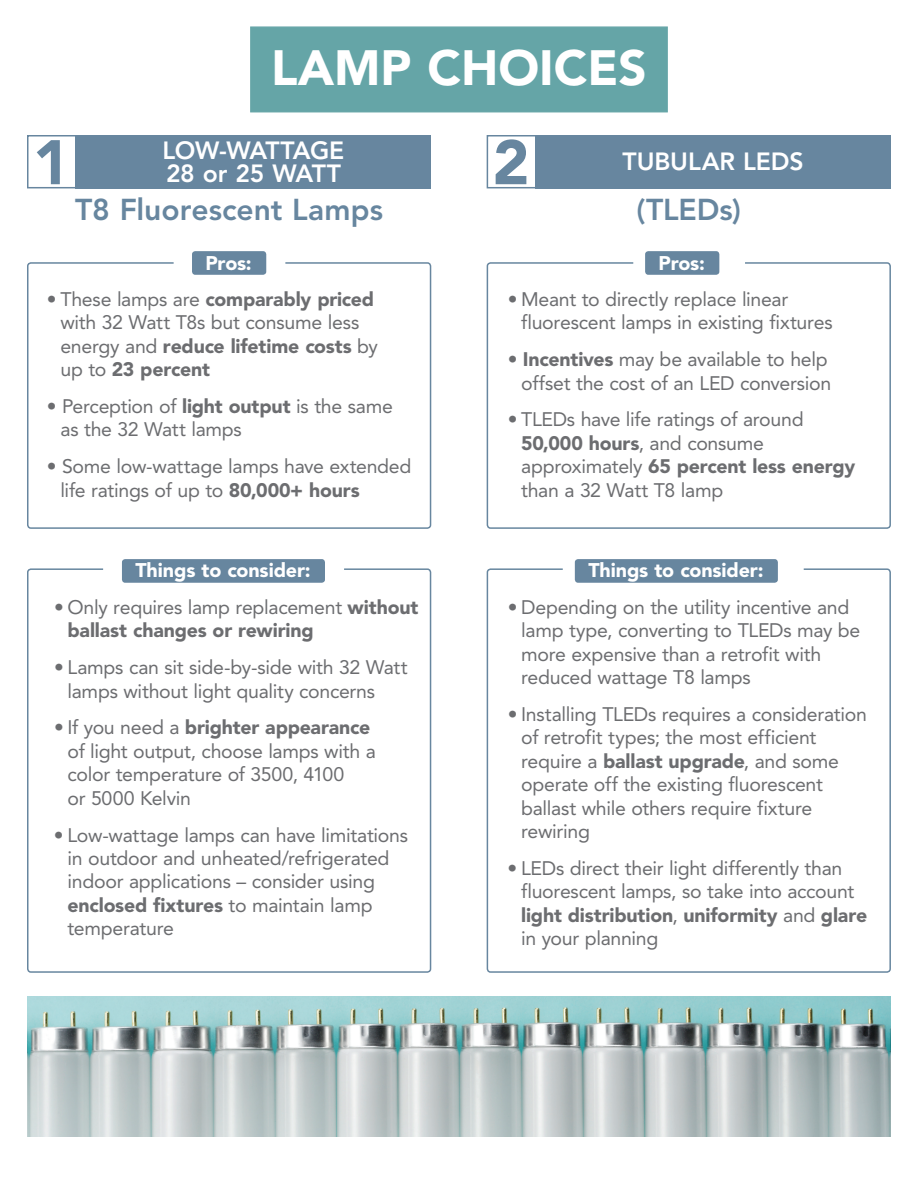
<style>
.page{position:relative;width:918px;height:1188px;background:#fff}
.page>*{position:absolute;margin:0;border:0;box-sizing:border-box;transform-origin:0 0}
.t1{font:900 62.25px "Avenir LT Std";color:#67869f}
.t2{font:900 49.2px "Avenir LT Std";color:#fff}
.t3{font:800 30px "Avenir LT Std";color:#67869f}
.t4{font:800 24.75px/23px "Avenir LT Std";letter-spacing:-.01em;color:#fff}
.t5{font:900 19.65px "Avenir LT Std";letter-spacing:-.005em;color:#fff}
.t6{font:19.5px/23.4px "Avenir LT Std";letter-spacing:-.015em;color:#6c6d70}
.t7{font:900 19.5px/23.4px "Avenir LT Std";letter-spacing:-.01em;color:#6c6d70}
.s1{font-weight:900}
.s2{font-weight:400}
</style>
<div class="page">
<div style="left:250px;top:26px;width:418px;height:86px;background:#65a5a7;border:1px solid #65a5a7"></div>
<div style="left:27px;top:262px;width:404px;height:267px;border:2px solid #67869f;border-radius:3px"></div>
<div style="left:487px;top:262px;width:404px;height:267px;border:2px solid #67869f;border-radius:3px"></div>
<div style="left:487px;top:568px;width:404px;height:405px;border:2px solid #67869f;border-radius:3px"></div>
<div style="left:27px;top:568px;width:404px;height:405px;border:2px solid #67869f;border-radius:3px"></div>
<img style="left:27px;top:997px;width:864px;height:139px">
<div style="left:535px;top:135px;width:356px;height:53px;background:#67869f"></div>
<div style="left:487px;top:135px;width:51px;height:53px;border:2px solid #67869f"></div>
<div style="left:192px;top:251px;width:74px;height:24px;background:#67869f;border-radius:3px"></div>
<div style="left:645px;top:251px;width:74px;height:24px;background:#67869f;border-radius:3px"></div>
<div style="left:122px;top:559px;width:203px;height:24px;background:#67869f;border-radius:3px"></div>
<div style="left:575px;top:559px;width:203px;height:24px;background:#67869f;border-radius:3px"></div>
<div style="left:76px;top:135px;width:355px;height:53px;background:#67869f"></div>
<div style="left:27px;top:135px;width:52px;height:53px;border:2px solid #67869f"></div>
<h2 class="t2" style="left:271px;top:39px;width:377px">LAMP CHOICES</h2>
<h1 class="t1" style="left:33px;top:125px;width:38px">1</h1>
<p class="t4" style="left:163px;top:139px;width:183px">LOW-WATTAGE<br>28 or 25 WATT</p>
<h1 class="t1" style="left:493px;top:125px;width:38px">2</h1>
<p class="t4" style="left:623px;top:150px;width:183px">TUBULAR LEDS</p>
<h3 class="t3" style="left:75px;top:192px;width:309px">T8 Fluorescent Lamps</h3>
<h3 class="t3" style="left:637px;top:192px;width:106px">(TLEDs)</h3>
<p class="t5" style="left:206px;top:252px;width:48px">Pros:</p>
<p class="t5" style="left:659px;top:252px;width:48px">Pros:</p>
<p class="t6" style="left:60px;top:288px;width:319px;text-indent:-13px">• These lamps are <span class="s1">comparably priced </span>with 32 Watt T8s but consume less energy and <span class="s1">reduce lifetime costs</span> by up to <span class="s1">23 percent</span></p>
<p class="t6" style="left:60px;top:395px;width:334px;text-indent:-14px">• Perception of <span class="s1">light output</span> is the same as the 32 Watt lamps</p>
<p class="t6" style="left:60px;top:455px;width:353px;text-indent:-13px">• Some low-wattage lamps have extended life ratings of up to <span class="s1">80,000+ hours</span></p>
<p class="t6" style="left:521px;top:288px;width:313px;text-indent:-13px">• Meant to directly replace linear fluorescent lamps in existing fixtures</p>
<p class="t6" style="left:508px;top:348px;width:325px;text-align:right">• <span class="s1">Incentives</span> may be available to help offset the cost of an LED conversion</p>
<p class="t6" style="left:521px;top:408px;width:336px;text-indent:-13px">• TLEDs have life ratings of around<br><span class="s1">50,000 hours</span>, and consume approximately <span class="s1">65 percent less energy </span>than a 32 Watt T8 lamp</p>
<p class="t5" style="left:135px;top:559px;width:177px">Things to consider:</p>
<p class="t7" style="left:67px;top:595px;width:352px;text-indent:-13px"><span class="s2">• Only requires lamp replacement</span> without ballast changes or rewiring</p>
<p class="t6" style="left:67px;top:656px;width:342px;text-indent:-13px">• Lamps can sit side-by-side with 32 Watt lamps without light quality concerns</p>
<p class="t6" style="left:67px;top:716px;width:310px;text-indent:-13px">• If you need a <span class="s1">brighter appearance </span>of light output, choose lamps with a color temperature of 3500, 4100<br>or 5000 Kelvin</p>
<p class="t6" style="left:67px;top:823px;width:342px;text-indent:-13px">• Low-wattage lamps can have limitations in outdoor and unheated/refrigerated indoor applications – consider using <span class="s1">enclosed fixtures</span> to maintain lamp temperature</p>
<p class="t5" style="left:588px;top:559px;width:177px">Things to consider:</p>
<p class="t6" style="left:521px;top:596px;width:341px;text-indent:-13px">• Depending on the utility incentive and lamp type, converting to TLEDs may be more expensive than a retrofit with reduced wattage T8 lamps</p>
<p class="t6" style="left:521px;top:703px;width:347px;text-indent:-13px">• Installing TLEDs requires a consideration of retrofit types; the most efficient require a <span class="s1">ballast upgrade</span>, and some operate off the existing fluorescent ballast while others require fixture rewiring</p>
<p class="t6" style="left:521px;top:857px;width:348px;text-indent:-13px">• LEDs direct their light differently than fluorescent lamps, so take into account <span class="s1">light distribution</span>, <span class="s1">uniformity</span> and <span class="s1">glare </span>in your planning</p>
</div>
